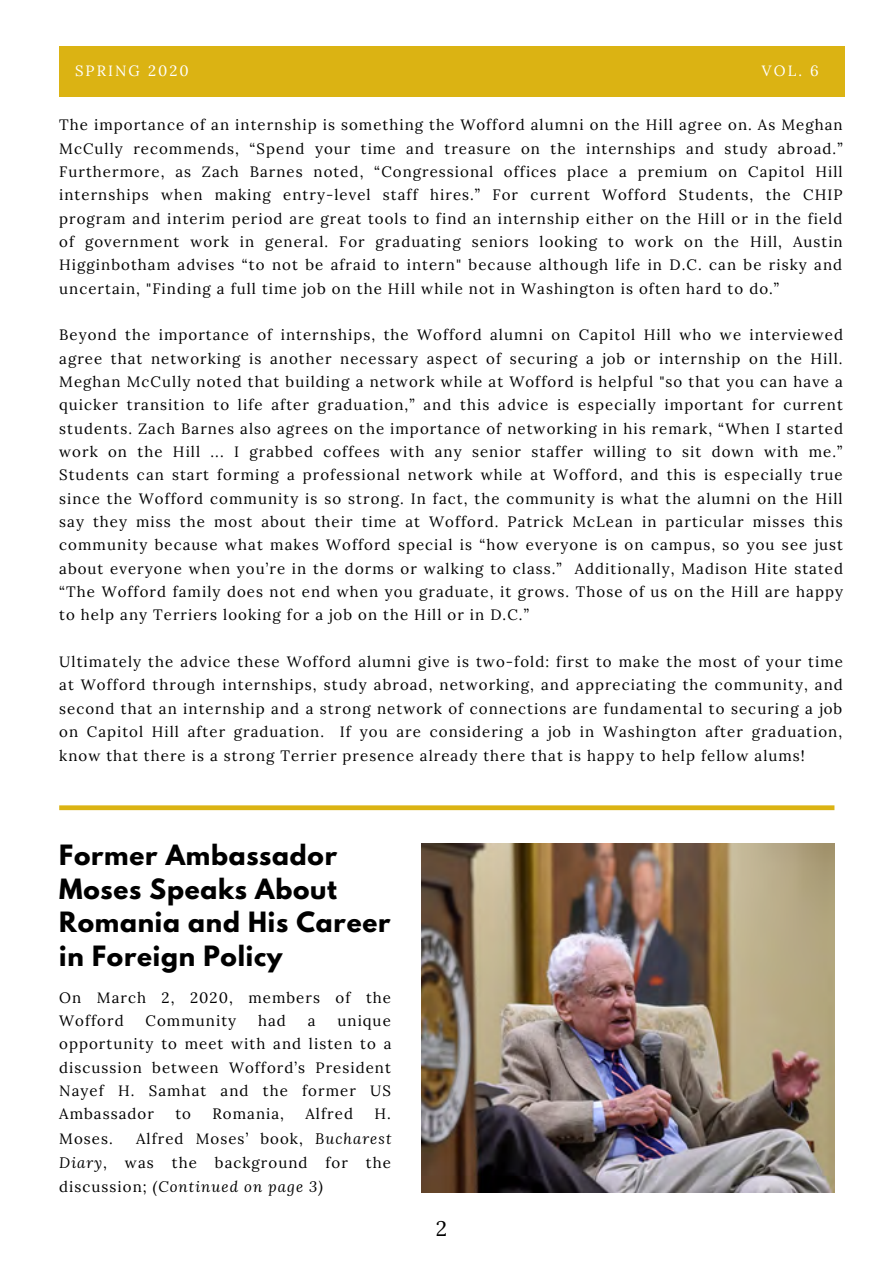
<style>
.page{position:relative;width:894px;height:1264px;background:#fff}
.page>*{position:absolute;margin:0;border:0;box-sizing:border-box;transform-origin:0 0}
.t1{font:700 24.75px/33.8px "League Spartan";letter-spacing:.03em;color:#000}
.t2{font:21px "Lora";color:#000}
.t3{font:15px/23.2px "Lora";letter-spacing:.07em;color:#000;text-align:justify}
.t4{font:14.85px "Lora";letter-spacing:.14em;color:#fff}
.s1{font-style:italic}
</style>
<div class="page">
<div style="left:59px;top:46px;width:785px;height:51px;background:#dbb313"></div>
<svg style="left:59px;top:805px;width:775px;height:5px;background:#ddb824"></svg>
<img style="left:421px;top:843px;width:412px;height:349px">
<p class="t4" style="left:75px;top:61px;width:115px">SPRING 2020</p>
<p class="t4" style="left:761px;top:61px;width:58px">VOL. 6</p>
<p class="t3" style="left:59px;top:113px;width:784px">The importance of an internship is something the Wofford alumni on the Hill agree on. As Meghan McCully recommends, “Spend your time and treasure on the internships and study abroad.” Furthermore, as Zach Barnes noted, “Congressional offices place a premium on Capitol Hill internships when making entry-level staff hires.” For current Wofford Students, the CHIP program and interim period are great tools to find an internship either on the Hill or in the field of government work in general. For graduating seniors looking to work on the Hill, Austin Higginbotham advises “to not be afraid to intern" because although life in D.C. can be risky and uncertain, "Finding a full time job on the Hill while not in Washington is often hard to do.”</p>
<p class="t3" style="left:59px;top:323px;width:785px">Beyond the importance of internships, the Wofford alumni on Capitol Hill who we interviewed agree that networking is another necessary aspect of securing a job or internship on the Hill.<br>Meghan McCully noted that building a network while at Wofford is helpful "so that you can have a quicker transition to life after graduation,” and this advice is especially important for current students. Zach Barnes also agrees on the importance of networking in his remark, “When I started work on the Hill ... I grabbed coffees with any senior staffer willing to sit down with me.” Students can start forming a professional network while at Wofford, and this is especially true since the Wofford community is so strong. In fact, the community is what the alumni on the Hill say they miss the most about their time at Wofford. Patrick McLean in particular misses this community because what makes Wofford special is “how everyone is on campus, so you see just about everyone when you’re in the dorms or walking to class.” Additionally, Madison Hite stated “The Wofford family does not end when you graduate, it grows. Those of us on the Hill are happy to help any Terriers looking for a job on the Hill or in D.C.”</p>
<p class="t3" style="left:59px;top:650px;width:785px">Ultimately the advice these Wofford alumni give is two-fold: first to make the most of your time at Wofford through internships, study abroad, networking, and appreciating the community, and second that an internship and a strong network of connections are fundamental to securing a job on Capitol Hill after graduation. If you are considering a job in Washington after graduation, know that there is a strong Terrier presence already there that is happy to help fellow alums!</p>
<h1 class="t1" style="left:59px;top:841px;width:332px">Former Ambassador<br>Moses Speaks About<br>Romania and His Career in Foreign Policy</h1>
<p class="t3" style="left:59px;top:985px;width:333px">On March 2, 2020, members of the<br>Wofford</p>
<p class="t3" style="left:145px;top:1008px;width:92px">Community</p>
<p class="t3" style="left:258px;top:1008px;width:29px">had</p>
<p class="t3" style="left:308px;top:1008px;width:9px">a</p>
<p class="t3" style="left:59px;top:1008px;width:334px;text-indent:278px">unique opportunity to meet with and listen to a discussion between Wofford’s President Nayef H. Samhat and the former US Ambassador</p>
<p class="t3" style="left:175px;top:1102px;width:17px">to</p>
<p class="t3" style="left:212px;top:1102px;width:73px">Romania,</p>
<p class="t3" style="left:305px;top:1102px;width:49px">Alfred</p>
<p class="t3" style="left:374px;top:1102px;width:18px">H.</p>
<p class="t3" style="left:59px;top:1125px;width:333px;line-height:24.3px;text-indent:77px">Alfred Moses’ book, <span class="s1">Bucharest Diary</span>, was the background for the discussion; <span class="s1">(Continued on page 3)</span></p>
<p class="t3" style="left:59px;top:1126px;width:55px">Moses.</p>
<h2 class="t2" style="left:436px;top:1214px;width:13px">2</h2>
</div>
